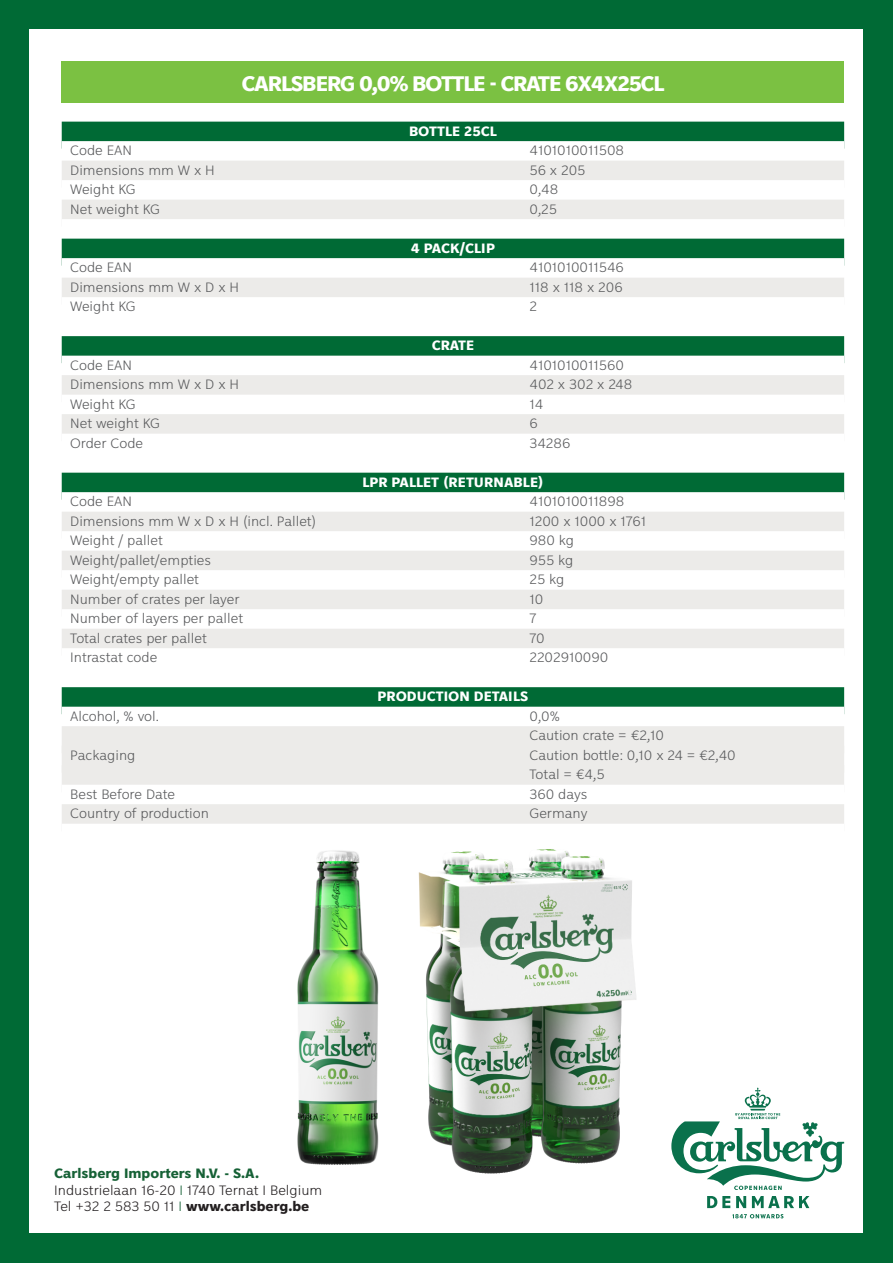
<style>
.page{position:relative;width:893px;height:1263px;background:#006a35}
.page>*{position:absolute;margin:0;border:0;box-sizing:border-box;transform-origin:0 0}
.t1{font:700 21px "Ny Carlsberg Display";letter-spacing:-.06em;color:#fff}
.Gris{font:300 13.5px "Ny Carlsberg Display";color:#57585a}
.Blanc{font:300 13.5px "Ny Carlsberg Display";color:#57585a}
.t2{font:300 13.5px/16.2px "Ny Carlsberg Display";color:#231f20}
.rubrique{font:700 13.5px "Ny Carlsberg Display";color:#fff}
.t3{font:700 13.5px "Ny Carlsberg Display";color:#166136}
.s1{color:#166136}
.s2{font-weight:700}
</style>
<div class="page">
<div style="left:30px;top:30px;width:833px;height:1203px;background:#fff"></div>
<div style="left:62px;top:122px;width:782px;height:27px;background:#006a35"></div>
<div style="left:62px;top:141px;width:782px;height:27px;background:#fff"></div>
<div style="left:62px;top:161px;width:782px;height:27px;background:#ecebe9"></div>
<div style="left:62px;top:180px;width:782px;height:27px;background:#fff"></div>
<div style="left:62px;top:200px;width:782px;height:27px;background:#ecebe9"></div>
<div style="left:62px;top:219px;width:782px;height:27px;background:#fff"></div>
<div style="left:62px;top:239px;width:782px;height:27px;background:#006a35"></div>
<div style="left:62px;top:258px;width:782px;height:27px;background:#fff"></div>
<div style="left:62px;top:278px;width:782px;height:27px;background:#ecebe9"></div>
<div style="left:62px;top:297px;width:782px;height:27px;background:#fff"></div>
<div style="left:62px;top:336px;width:782px;height:27px;background:#006a35"></div>
<div style="left:62px;top:356px;width:782px;height:27px;background:#fff"></div>
<div style="left:62px;top:375px;width:782px;height:27px;background:#ecebe9"></div>
<div style="left:62px;top:395px;width:782px;height:27px;background:#fff"></div>
<div style="left:62px;top:414px;width:782px;height:27px;background:#ecebe9"></div>
<div style="left:62px;top:434px;width:782px;height:27px;background:#fff"></div>
<div style="left:62px;top:473px;width:782px;height:27px;background:#006a35"></div>
<div style="left:62px;top:492px;width:782px;height:27px;background:#fff"></div>
<div style="left:62px;top:512px;width:782px;height:27px;background:#ecebe9"></div>
<div style="left:62px;top:531px;width:782px;height:27px;background:#fff"></div>
<div style="left:62px;top:551px;width:782px;height:27px;background:#ecebe9"></div>
<div style="left:62px;top:570px;width:782px;height:27px;background:#fff"></div>
<div style="left:62px;top:590px;width:782px;height:27px;background:#ecebe9"></div>
<div style="left:62px;top:609px;width:782px;height:27px;background:#fff"></div>
<div style="left:62px;top:629px;width:782px;height:27px;background:#ecebe9"></div>
<div style="left:62px;top:648px;width:782px;height:27px;background:#fff"></div>
<div style="left:62px;top:687px;width:782px;height:27px;background:#006a35"></div>
<div style="left:62px;top:707px;width:782px;height:27px;background:#fff"></div>
<div style="left:62px;top:726px;width:782px;height:27px;background:#ecebe9"></div>
<div style="left:62px;top:746px;width:782px;height:27px;background:#ecebe9"></div>
<div style="left:62px;top:765px;width:782px;height:27px;background:#ecebe9"></div>
<div style="left:62px;top:785px;width:782px;height:27px;background:#fff"></div>
<div style="left:62px;top:804px;width:782px;height:27px;background:#ecebe9"></div>
<div style="left:62px;top:824px;width:782px;height:27px;background:#fff"></div>
<div style="left:62px;top:61px;width:782px;height:41px;background:#7bc142"></div>
<svg style="left:707px;top:1196px;width:23px;height:12px"></svg>
<svg style="left:736px;top:1196px;width:10px;height:12px"></svg>
<svg style="left:752px;top:1196px;width:57px;height:12px"></svg>
<svg style="left:732px;top:1214px;width:51px;height:4px"></svg>
<svg style="left:671px;top:1087px;width:173px;height:103px"></svg>
<img style="left:297px;top:850px;width:82px;height:315px">
<img style="left:418px;top:849px;width:218px;height:325px">
<p class="t1" style="left:241px;top:70px;width:424px">CARLSBERG 0,0% BOTTLE - CRATE 6X4X25CL</p>
<p class="rubrique" style="left:409px;top:122px;width:89px">BOTTLE 25CL</p>
<p class="Blanc" style="left:70px;top:142px;width:63px">Code EAN</p>
<p class="Blanc" style="left:529px;top:142px;width:96px">4101010011508</p>
<p class="Gris" style="left:70px;top:161px;width:146px">Dimensions mm W x H</p>
<p class="Gris" style="left:529px;top:161px;width:57px">56 x 205</p>
<p class="Blanc" style="left:70px;top:181px;width:67px">Weight KG</p>
<p class="Blanc" style="left:529px;top:181px;width:30px">0,48</p>
<p class="Gris" style="left:70px;top:200px;width:91px">Net weight KG</p>
<p class="Gris" style="left:529px;top:200px;width:29px">0,25</p>
<p class="rubrique" style="left:411px;top:239px;width:86px">4 PACK/CLIP</p>
<p class="Blanc" style="left:70px;top:259px;width:63px">Code EAN</p>
<p class="Blanc" style="left:529px;top:259px;width:96px">4101010011546</p>
<p class="Gris" style="left:70px;top:278px;width:170px">Dimensions mm W x D x H</p>
<p class="Gris" style="left:529px;top:278px;width:95px">118 x 118 x 206</p>
<p class="Blanc" style="left:70px;top:298px;width:67px">Weight KG</p>
<p class="Blanc" style="left:529px;top:298px;width:9px">2</p>
<p class="rubrique" style="left:432px;top:337px;width:44px">CRATE</p>
<p class="Blanc" style="left:70px;top:356px;width:63px">Code EAN</p>
<p class="Blanc" style="left:529px;top:356px;width:96px">4101010011560</p>
<p class="Gris" style="left:70px;top:376px;width:170px">Dimensions mm W x D x H</p>
<p class="Gris" style="left:529px;top:376px;width:104px">402 x 302 x 248</p>
<p class="Blanc" style="left:70px;top:395px;width:67px">Weight KG</p>
<p class="Blanc" style="left:529px;top:395px;width:15px">14</p>
<p class="Gris" style="left:70px;top:415px;width:91px">Net weight KG</p>
<p class="Gris" style="left:529px;top:415px;width:10px">6</p>
<p class="Blanc" style="left:70px;top:434px;width:74px">Order Code</p>
<p class="Blanc" style="left:529px;top:434px;width:42px">34286</p>
<p class="rubrique" style="left:362px;top:473px;width:183px">LPR PALLET (RETURNABLE)</p>
<p class="Blanc" style="left:70px;top:493px;width:63px">Code EAN</p>
<p class="Blanc" style="left:529px;top:493px;width:96px">4101010011898</p>
<p class="Gris" style="left:70px;top:512px;width:247px">Dimensions mm W x D x H (incl. Pallet)</p>
<p class="Gris" style="left:529px;top:512px;width:118px">1200 x 1000 x 1761</p>
<p class="Blanc" style="left:70px;top:532px;width:94px">Weight / pallet</p>
<p class="Blanc" style="left:529px;top:532px;width:46px">980 kg</p>
<p class="Gris" style="left:70px;top:551px;width:142px">Weight/pallet/empties</p>
<p class="Gris" style="left:529px;top:551px;width:46px">955 kg</p>
<p class="Blanc" style="left:70px;top:571px;width:130px">Weight/empty pallet</p>
<p class="Blanc" style="left:529px;top:571px;width:36px">25 kg</p>
<p class="Gris" style="left:70px;top:590px;width:171px">Number of crates per layer</p>
<p class="Gris" style="left:529px;top:590px;width:15px">10</p>
<p class="Blanc" style="left:70px;top:610px;width:174px">Number of layers per pallet</p>
<p class="Blanc" style="left:529px;top:610px;width:8px">7</p>
<p class="Gris" style="left:70px;top:629px;width:138px">Total crates per pallet</p>
<p class="Gris" style="left:529px;top:629px;width:17px">70</p>
<p class="Blanc" style="left:70px;top:649px;width:89px">Intrastat code</p>
<p class="Blanc" style="left:529px;top:649px;width:80px">2202910090</p>
<p class="rubrique" style="left:378px;top:688px;width:152px">PRODUCTION DETAILS</p>
<p class="Blanc" style="left:70px;top:707px;width:90px">Alcohol, % vol.</p>
<p class="Blanc" style="left:529px;top:707px;width:32px">0,0%</p>
<p class="Gris" style="left:529px;top:727px;width:136px">Caution crate = €2,10</p>
<p class="Gris" style="left:70px;top:746px;width:67px">Packaging</p>
<p class="Gris" style="left:529px;top:746px;width:208px">Caution bottle: 0,10 x 24 = €2,40</p>
<p class="Gris" style="left:529px;top:766px;width:77px">Total = €4,5</p>
<p class="Blanc" style="left:70px;top:785px;width:107px">Best Before Date</p>
<p class="Blanc" style="left:529px;top:785px;width:59px">360 days</p>
<p class="Gris" style="left:70px;top:805px;width:140px">Country of production</p>
<p class="Gris" style="left:529px;top:805px;width:60px">Germany</p>
<p class="t3" style="left:54px;top:1165px;width:206px">Carlsberg Importers N.V. - S.A.</p>
<p class="t2" style="left:54px;top:1183px;width:270px">Industrielaan 16-20 <span class="s1">I</span> 1740 Ternat I Belgium<br>Tel +32 2 583 50 11 <span class="s1">I</span> <span class="s2">www.carlsberg.be</span></p>
</div>
